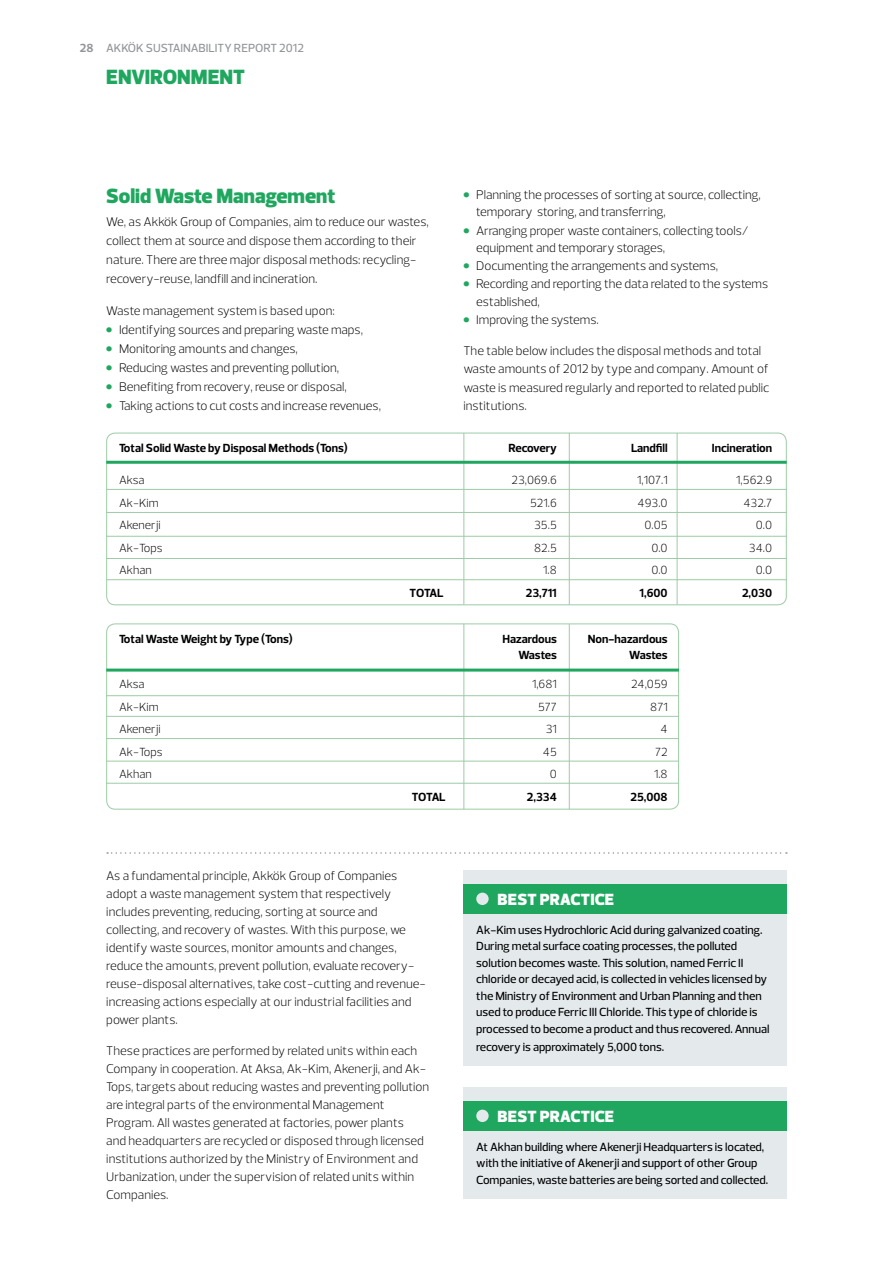
<style>
.page{position:relative;width:893px;height:1263px;background:#fff}
.page>*{position:absolute;margin:0;border:0;box-sizing:border-box;transform-origin:0 0}
.t1{font:900 21px "Prelo";color:#20a75f}
.t2{font:900 16.5px "Prelo";letter-spacing:.015em;color:#fff}
.t3{font:300 12.75px/18px "Prelo";color:#000}
.t4{font:500 12px/16.5px "Prelo";letter-spacing:-.005em;color:#000}
.t5{font:700 12px/15.8px "Prelo";color:#000;text-align:right}
.t6{font:300 12px/22.5px "Prelo";color:#000;text-align:right}
.t7{font:500 12px "Prelo";color:#939598}
.t8{font:700 12px "Prelo";letter-spacing:-.025em;color:#000}
.s1{font-weight:700}
.s2{font-family:"Stag Sans";font-weight:900;font-size:15px;color:#20a75f}
</style>
<div class="page">
<div style="left:106px;top:433px;width:681px;height:172px;border:1px solid #9dcba6;border-radius:9px"></div>
<div style="left:106px;top:623px;width:573px;height:186px;border:1px solid #9dcba6;border-radius:9px"></div>
<hr style="left:569px;top:433px;width:1px;height:172px;background:#9dcba6">
<hr style="left:677px;top:433px;width:1px;height:172px;background:#9dcba6">
<hr style="left:463px;top:433px;width:1px;height:172px;background:#9dcba6">
<hr style="left:463px;top:624px;width:1px;height:185px;background:#9dcba6">
<hr style="left:569px;top:624px;width:1px;height:185px;background:#9dcba6">
<hr style="left:106px;top:695px;width:573px;height:1px;background:#9dcba6">
<hr style="left:106px;top:716px;width:573px;height:1px;background:#9dcba6">
<hr style="left:106px;top:738px;width:573px;height:1px;background:#9dcba6">
<hr style="left:106px;top:761px;width:573px;height:1px;background:#9dcba6">
<hr style="left:106px;top:783px;width:573px;height:1px;background:#9dcba6">
<hr style="left:106px;top:489px;width:681px;height:1px;background:#9dcba6">
<hr style="left:106px;top:512px;width:681px;height:1px;background:#9dcba6">
<hr style="left:106px;top:536px;width:681px;height:1px;background:#9dcba6">
<hr style="left:106px;top:558px;width:681px;height:1px;background:#9dcba6">
<hr style="left:106px;top:579px;width:681px;height:1px;background:#9dcba6">
<hr style="left:106px;top:461px;width:681px;height:3px;background:#20a75f">
<hr style="left:106px;top:668px;width:573px;height:3px;background:#20a75f">
<div style="left:463px;top:870px;width:324px;height:196px;background:#e4e9ec"></div>
<div style="left:463px;top:884px;width:324px;height:29px;background:#20a75f"></div>
<div style="left:476px;top:893px;width:13px;height:12px;background:#e4e9ec;border-radius:50%"></div>
<div style="left:463px;top:1087px;width:324px;height:112px;background:#e4e9ec"></div>
<div style="left:463px;top:1101px;width:324px;height:29px;background:#20a75f"></div>
<div style="left:476px;top:1110px;width:13px;height:12px;background:#e4e9ec;border-radius:50%"></div>
<svg style="left:107px;top:852px;width:680px;height:2px"></svg>
<p class="t7" style="left:80px;top:40px;width:226px"><span class="s1">28</span> AKKÖK SUSTAINABILITY REPORT 2012</p>
<h1 class="t1" style="left:106px;top:64px;width:140px">ENVIRONMENT</h1>
<h1 class="t1" style="left:106px;top:183px;width:230px">Solid Waste Management</h1>
<p class="t3" style="left:106px;top:212px;width:324px;line-height:18.9px">We, as Akkök Group of Companies, aim to reduce our wastes, collect them at source and dispose them according to their nature. There are three major disposal methods: recycling&shy;recovery-reuse, landfill and incineration.</p>
<p class="t3" style="left:106px;top:302px;width:230px">Waste management system is based upon:</p>
<p class="t3" style="left:106px;top:320px;width:258px"><span class="s2">•</span> Identifying sources and preparing waste maps,</p>
<p class="t3" style="left:106px;top:339px;width:193px"><span class="s2">•</span> Monitoring amounts and changes,</p>
<p class="t3" style="left:106px;top:358px;width:234px"><span class="s2">•</span> Reducing wastes and preventing pollution,</p>
<p class="t3" style="left:106px;top:377px;width:242px"><span class="s2">•</span> Benefiting from recovery, reuse or disposal,</p>
<p class="t3" style="left:106px;top:396px;width:276px"><span class="s2">•</span> Taking actions to cut costs and increase revenues,</p>
<p class="t3" style="left:476px;top:186px;width:286px;line-height:17.4px;text-indent:-13px"><span class="s2">•</span> Planning the processes of sorting at source, collecting, temporary storing, and transferring,</p>
<p class="t3" style="left:476px;top:222px;width:274px;line-height:17.4px;text-indent:-13px"><span class="s2">•</span> Arranging proper waste containers, collecting tools/ equipment and temporary storages,</p>
<p class="t3" style="left:463px;top:257px;width:256px"><span class="s2">•</span> Documenting the arrangements and systems,</p>
<p class="t3" style="left:476px;top:275px;width:293px;text-indent:-13px"><span class="s2">•</span> Recording and reporting the data related to the systems established,</p>
<p class="t3" style="left:463px;top:311px;width:137px"><span class="s2">•</span> Improving the systems.</p>
<p class="t3" style="left:463px;top:342px;width:307px">The table below includes the disposal methods and total waste amounts of 2012 by type and company. Amount of waste is measured regularly and reported to related public institutions.</p>
<p class="t5" style="left:119px;top:440px;width:230px">Total Solid Waste by Disposal Methods (Tons)</p>
<p class="t8" style="left:508px;top:441px;width:50px">Recovery</p>
<p class="t5" style="left:631px;top:440px;width:38px">Landfill</p>
<p class="t5" style="left:712px;top:440px;width:62px">Incineration</p>
<p class="t6" style="left:119px;top:469px;width:45px;text-align:left">Aksa<br>Ak-Kim<br>Akenerji<br>Ak-Tops<br>Akhan</p>
<p class="t5" style="left:410px;top:585px;width:35px">TOTAL</p>
<p class="t6" style="left:511px;top:469px;width:47px">23,069.6<br>521.6<br>35.5<br>82.5<br>1.8</p>
<p class="t5" style="left:526px;top:585px;width:33px">23,711</p>
<p class="t6" style="left:637px;top:469px;width:32px">1,107.1<br>493.0<br>0.05<br>0.0<br>0.0</p>
<p class="t5" style="left:640px;top:585px;width:30px">1,600</p>
<p class="t6" style="left:736px;top:469px;width:37px">1,562.9<br>432.7<br>0.0<br>34.0<br>0.0</p>
<p class="t5" style="left:742px;top:585px;width:32px">2,030</p>
<p class="t5" style="left:119px;top:631px;width:175px">Total Waste Weight by Type (Tons)</p>
<p class="t5" style="left:502px;top:631px;width:56px">Hazardous<br>Wastes</p>
<p class="t5" style="left:588px;top:631px;width:81px">Non-hazardous<br>Wastes</p>
<p class="t6" style="left:119px;top:673px;width:45px;text-align:left">Aksa<br>Ak-Kim<br>Akenerji<br>Ak-Tops<br>Akhan</p>
<p class="t5" style="left:412px;top:789px;width:35px">TOTAL</p>
<p class="t6" style="left:532px;top:673px;width:26px">1,681<br>577<br>31<br>45<br>0</p>
<p class="t5" style="left:527px;top:789px;width:31px">2,334</p>
<p class="t6" style="left:631px;top:673px;width:38px">24,059<br>871<br>4<br>72<br>1.8</p>
<p class="t5" style="left:630px;top:789px;width:39px">25,008</p>
<p class="t3" style="left:106px;top:867px;width:321px">As a fundamental principle, Akkök Group of Companies adopt a waste management system that respectively includes preventing, reducing, sorting at source and collecting, and recovery of wastes. With this purpose, we identify waste sources, monitor amounts and changes, reduce the amounts, prevent pollution, evaluate recovery&shy;reuse-disposal alternatives, take cost-cutting and revenue&shy;increasing actions especially at our industrial facilities and power plants.</p>
<p class="t3" style="left:106px;top:1042px;width:325px">These practices are performed by related units within each Company in cooperation. At Aksa, Ak-Kim, Akenerji, and Ak-Tops, targets about reducing wastes and preventing pollution are integral parts of the environmental Management Program. All wastes generated at factories, power plants<br>and headquarters are recycled or disposed through licensed institutions authorized by the Ministry of Environment and Urbanization, under the supervision of related units within Companies.</p>
<p class="t2" style="left:498px;top:889px;width:118px">BEST PRACTICE</p>
<p class="t4" style="left:476px;top:922px;width:295px">Ak-Kim uses Hydrochloric Acid during galvanized coating.<br>During metal surface coating processes, the polluted solution becomes waste. This solution, named Ferric II chloride or decayed acid, is collected in vehicles licensed by the Ministry of Environment and Urban Planning and then used to produce Ferric III Chloride. This type of chloride is processed to become a product and thus recovered. Annual</p>
<p class="t4" style="left:476px;top:1039px;width:189px">recovery is approximately 5,000 tons.</p>
<p class="t2" style="left:498px;top:1106px;width:118px">BEST PRACTICE</p>
<p class="t4" style="left:476px;top:1139px;width:294px">At Akhan building where Akenerji Headquarters is located, with the initiative of Akenerji and support of other Group<br>Companies, waste batteries are being sorted and collected.</p>
</div>
